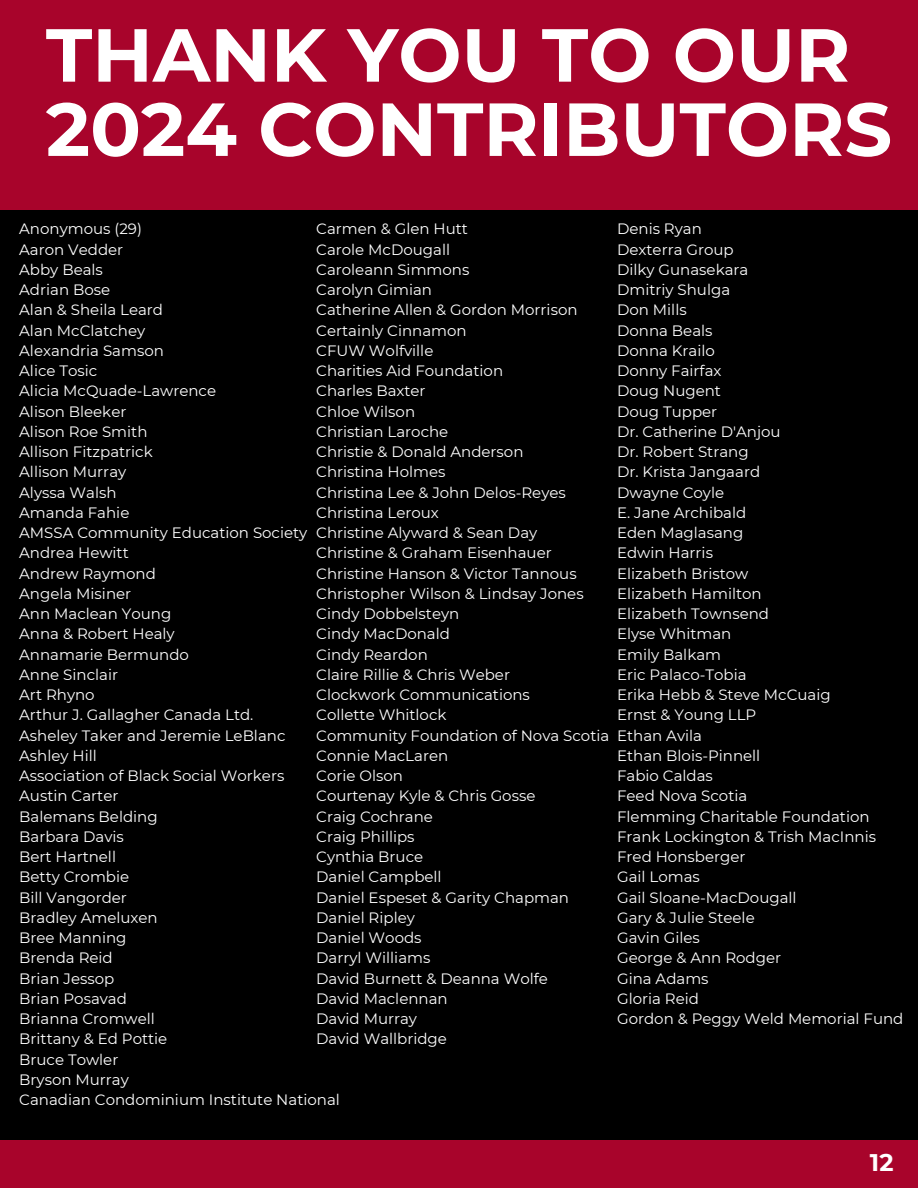
<style>
.page{position:relative;width:918px;height:1188px;background:#000}
.page>*{position:absolute;margin:0;border:0;box-sizing:border-box;transform-origin:0 0}
.t1{font:700 75px/74.2px "Montserrat";color:#fff}
.t2{font:700 24px "Montserrat";color:#fff}
.t3{font:15px "Montserrat";color:#fff}
</style>
<div class="page">
<div style="left:0;top:0;width:918px;height:210px;background:#a8042b"></div>
<div style="left:0;top:1140px;width:918px;height:48px;background:#a8042b"></div>
<h1 class="t1" style="left:46px;top:18px;width:848px">THANK YOU TO OUR<br>2024 CONTRIBUTORS</h1>
<p class="t3" style="left:19px;top:220px;width:124px">Anonymous (29)</p>
<p class="t3" style="left:19px;top:240px;width:106px">Aaron Vedder</p>
<p class="t3" style="left:19px;top:260px;width:85px">Abby Beals</p>
<p class="t3" style="left:19px;top:281px;width:92px">Adrian Bose</p>
<p class="t3" style="left:19px;top:301px;width:145px">Alan &amp; Sheila Leard</p>
<p class="t3" style="left:19px;top:321px;width:127px">Alan McClatchey</p>
<p class="t3" style="left:19px;top:341px;width:146px">Alexandria Samson</p>
<p class="t3" style="left:19px;top:362px;width:80px">Alice Tosic</p>
<p class="t3" style="left:19px;top:382px;width:198px">Alicia McQuade-Lawrence</p>
<p class="t3" style="left:19px;top:402px;width:109px">Alison Bleeker</p>
<p class="t3" style="left:19px;top:422px;width:130px">Alison Roe Smith</p>
<p class="t3" style="left:19px;top:443px;width:135px">Allison Fitzpatrick</p>
<p class="t3" style="left:19px;top:463px;width:109px">Allison Murray</p>
<p class="t3" style="left:19px;top:483px;width:99px">Alyssa Walsh</p>
<p class="t3" style="left:19px;top:503px;width:112px">Amanda Fahie</p>
<p class="t3" style="left:19px;top:524px;width:290px">AMSSA Community Education Society</p>
<p class="t3" style="left:19px;top:544px;width:111px">Andrea Hewitt</p>
<p class="t3" style="left:19px;top:564px;width:138px">Andrew Raymond</p>
<p class="t3" style="left:19px;top:584px;width:113px">Angela Misiner</p>
<p class="t3" style="left:19px;top:605px;width:154px">Ann Maclean Young</p>
<p class="t3" style="left:19px;top:625px;width:157px">Anna &amp; Robert Healy</p>
<p class="t3" style="left:19px;top:645px;width:171px">Annamarie Bermundo</p>
<p class="t3" style="left:19px;top:665px;width:100px">Anne Sinclair</p>
<p class="t3" style="left:19px;top:686px;width:77px">Art Rhyno</p>
<p class="t3" style="left:19px;top:706px;width:236px">Arthur J. Gallagher Canada Ltd.</p>
<p class="t3" style="left:19px;top:726px;width:268px">Asheley Taker and Jeremie LeBlanc</p>
<p class="t3" style="left:19px;top:746px;width:79px">Ashley Hill</p>
<p class="t3" style="left:19px;top:767px;width:267px">Association of Black Social Workers</p>
<p class="t3" style="left:19px;top:787px;width:101px">Austin Carter</p>
<p class="t3" style="left:19px;top:807px;width:140px">Balemans Belding</p>
<p class="t3" style="left:19px;top:827px;width:106px">Barbara Davis</p>
<p class="t3" style="left:19px;top:848px;width:98px">Bert Hartnell</p>
<p class="t3" style="left:19px;top:868px;width:111px">Betty Crombie</p>
<p class="t3" style="left:19px;top:888px;width:109px">Bill Vangorder</p>
<p class="t3" style="left:19px;top:908px;width:140px">Bradley Ameluxen</p>
<p class="t3" style="left:19px;top:929px;width:109px">Bree Manning</p>
<p class="t3" style="left:19px;top:949px;width:95px">Brenda Reid</p>
<p class="t3" style="left:19px;top:969px;width:97px">Brian Jessop</p>
<p class="t3" style="left:19px;top:989px;width:109px">Brian Posavad</p>
<p class="t3" style="left:19px;top:1010px;width:137px">Brianna Cromwell</p>
<p class="t3" style="left:19px;top:1030px;width:150px">Brittany &amp; Ed Pottie</p>
<p class="t3" style="left:19px;top:1050px;width:101px">Bruce Towler</p>
<p class="t3" style="left:19px;top:1070px;width:111px">Bryson Murray</p>
<p class="t3" style="left:19px;top:1091px;width:322px">Canadian Condominium Institute National</p>
<p class="t3" style="left:316px;top:220px;width:153px">Carmen &amp; Glen Hutt</p>
<p class="t3" style="left:316px;top:240px;width:135px">Carole McDougall</p>
<p class="t3" style="left:316px;top:260px;width:155px">Caroleann Simmons</p>
<p class="t3" style="left:316px;top:281px;width:117px">Carolyn Gimian</p>
<p class="t3" style="left:316px;top:301px;width:263px">Catherine Allen &amp; Gordon Morrison</p>
<p class="t3" style="left:316px;top:321px;width:152px">Certainly Cinnamon</p>
<p class="t3" style="left:316px;top:341px;width:119px">CFUW Wolfville</p>
<p class="t3" style="left:316px;top:362px;width:188px">Charities Aid Foundation</p>
<p class="t3" style="left:316px;top:382px;width:111px">Charles Baxter</p>
<p class="t3" style="left:316px;top:402px;width:100px">Chloe Wilson</p>
<p class="t3" style="left:316px;top:422px;width:134px">Christian Laroche</p>
<p class="t3" style="left:316px;top:443px;width:209px">Christie &amp; Donald Anderson</p>
<p class="t3" style="left:316px;top:463px;width:131px">Christina Holmes</p>
<p class="t3" style="left:316px;top:483px;width:251px">Christina Lee &amp; John Delos-Reyes</p>
<p class="t3" style="left:316px;top:503px;width:124px">Christina Leroux</p>
<p class="t3" style="left:316px;top:524px;width:223px">Christine Alyward &amp; Sean Day</p>
<p class="t3" style="left:316px;top:544px;width:237px">Christine &amp; Graham Eisenhauer</p>
<p class="t3" style="left:316px;top:564px;width:262px">Christine Hanson &amp; Victor Tannous</p>
<p class="t3" style="left:316px;top:584px;width:269px">Christopher Wilson &amp; Lindsay Jones</p>
<p class="t3" style="left:316px;top:605px;width:145px">Cindy Dobbelsteyn</p>
<p class="t3" style="left:316px;top:625px;width:135px">Cindy MacDonald</p>
<p class="t3" style="left:316px;top:645px;width:113px">Cindy Reardon</p>
<p class="t3" style="left:316px;top:665px;width:195px">Claire Rillie &amp; Chris Weber</p>
<p class="t3" style="left:316px;top:686px;width:215px">Clockwork Communications</p>
<p class="t3" style="left:316px;top:706px;width:132px">Collette Whitlock</p>
<p class="t3" style="left:316px;top:726px;width:295px">Community Foundation of Nova Scotia</p>
<p class="t3" style="left:316px;top:746px;width:134px">Connie MacLaren</p>
<p class="t3" style="left:316px;top:767px;width:88px">Corie Olson</p>
<p class="t3" style="left:316px;top:787px;width:221px">Courtenay Kyle &amp; Chris Gosse</p>
<p class="t3" style="left:316px;top:807px;width:118px">Craig Cochrane</p>
<p class="t3" style="left:316px;top:827px;width:100px">Craig Phillips</p>
<p class="t3" style="left:316px;top:848px;width:109px">Cynthia Bruce</p>
<p class="t3" style="left:316px;top:868px;width:127px">Daniel Campbell</p>
<p class="t3" style="left:316px;top:888px;width:254px">Daniel Espeset &amp; Garity Chapman</p>
<p class="t3" style="left:316px;top:908px;width:100px">Daniel Ripley</p>
<p class="t3" style="left:316px;top:929px;width:107px">Daniel Woods</p>
<p class="t3" style="left:316px;top:949px;width:116px">Darryl Williams</p>
<p class="t3" style="left:316px;top:969px;width:233px">David Burnett &amp; Deanna Wolfe</p>
<p class="t3" style="left:316px;top:989px;width:133px">David Maclennan</p>
<p class="t3" style="left:316px;top:1010px;width:102px">David Murray</p>
<p class="t3" style="left:316px;top:1030px;width:132px">David Wallbridge</p>
<p class="t3" style="left:617px;top:220px;width:86px">Denis Ryan</p>
<p class="t3" style="left:617px;top:240px;width:118px">Dexterra Group</p>
<p class="t3" style="left:617px;top:260px;width:133px">Dilky Gunasekara</p>
<p class="t3" style="left:617px;top:281px;width:115px">Dmitriy Shulga</p>
<p class="t3" style="left:617px;top:301px;width:71px">Don Mills</p>
<p class="t3" style="left:617px;top:321px;width:97px">Donna Beals</p>
<p class="t3" style="left:617px;top:341px;width:99px">Donna Krailo</p>
<p class="t3" style="left:617px;top:362px;width:106px">Donny Fairfax</p>
<p class="t3" style="left:617px;top:382px;width:105px">Doug Nugent</p>
<p class="t3" style="left:617px;top:402px;width:102px">Doug Tupper</p>
<p class="t3" style="left:617px;top:422px;width:165px">Dr. Catherine D'Anjou</p>
<p class="t3" style="left:617px;top:443px;width:133px">Dr. Robert Strang</p>
<p class="t3" style="left:617px;top:463px;width:145px">Dr. Krista Jangaard</p>
<p class="t3" style="left:617px;top:483px;width:109px">Dwayne Coyle</p>
<p class="t3" style="left:617px;top:503px;width:131px">E. Jane Archibald</p>
<p class="t3" style="left:617px;top:524px;width:128px">Eden Maglasang</p>
<p class="t3" style="left:617px;top:544px;width:97px">Edwin Harris</p>
<p class="t3" style="left:617px;top:564px;width:133px">Elizabeth Bristow</p>
<p class="t3" style="left:617px;top:584px;width:146px">Elizabeth Hamilton</p>
<p class="t3" style="left:617px;top:605px;width:154px">Elizabeth Townsend</p>
<p class="t3" style="left:617px;top:625px;width:116px">Elyse Whitman</p>
<p class="t3" style="left:617px;top:645px;width:106px">Emily Balkam</p>
<p class="t3" style="left:617px;top:665px;width:131px">Eric Palaco-Tobia</p>
<p class="t3" style="left:617px;top:686px;width:215px">Erika Hebb &amp; Steve McCuaig</p>
<p class="t3" style="left:617px;top:706px;width:141px">Ernst &amp; Young LLP</p>
<p class="t3" style="left:617px;top:726px;width:86px">Ethan Avila</p>
<p class="t3" style="left:617px;top:746px;width:145px">Ethan Blois-Pinnell</p>
<p class="t3" style="left:617px;top:767px;width:97px">Fabio Caldas</p>
<p class="t3" style="left:617px;top:787px;width:132px">Feed Nova Scotia</p>
<p class="t3" style="left:617px;top:807px;width:254px">Flemming Charitable Foundation</p>
<p class="t3" style="left:617px;top:827px;width:260px">Frank Lockington &amp; Trish MacInnis</p>
<p class="t3" style="left:617px;top:848px;width:130px">Fred Honsberger</p>
<p class="t3" style="left:617px;top:868px;width:84px">Gail Lomas</p>
<p class="t3" style="left:617px;top:888px;width:181px">Gail Sloane-MacDougall</p>
<p class="t3" style="left:617px;top:908px;width:139px">Gary &amp; Julie Steele</p>
<p class="t3" style="left:617px;top:929px;width:84px">Gavin Giles</p>
<p class="t3" style="left:617px;top:949px;width:166px">George &amp; Ann Rodger</p>
<p class="t3" style="left:617px;top:969px;width:93px">Gina Adams</p>
<p class="t3" style="left:617px;top:989px;width:83px">Gloria Reid</p>
<p class="t3" style="left:617px;top:1010px;width:288px">Gordon &amp; Peggy Weld Memorial Fund</p>
<p class="t2" style="left:870px;top:1148px;width:25px">12</p>
</div>
